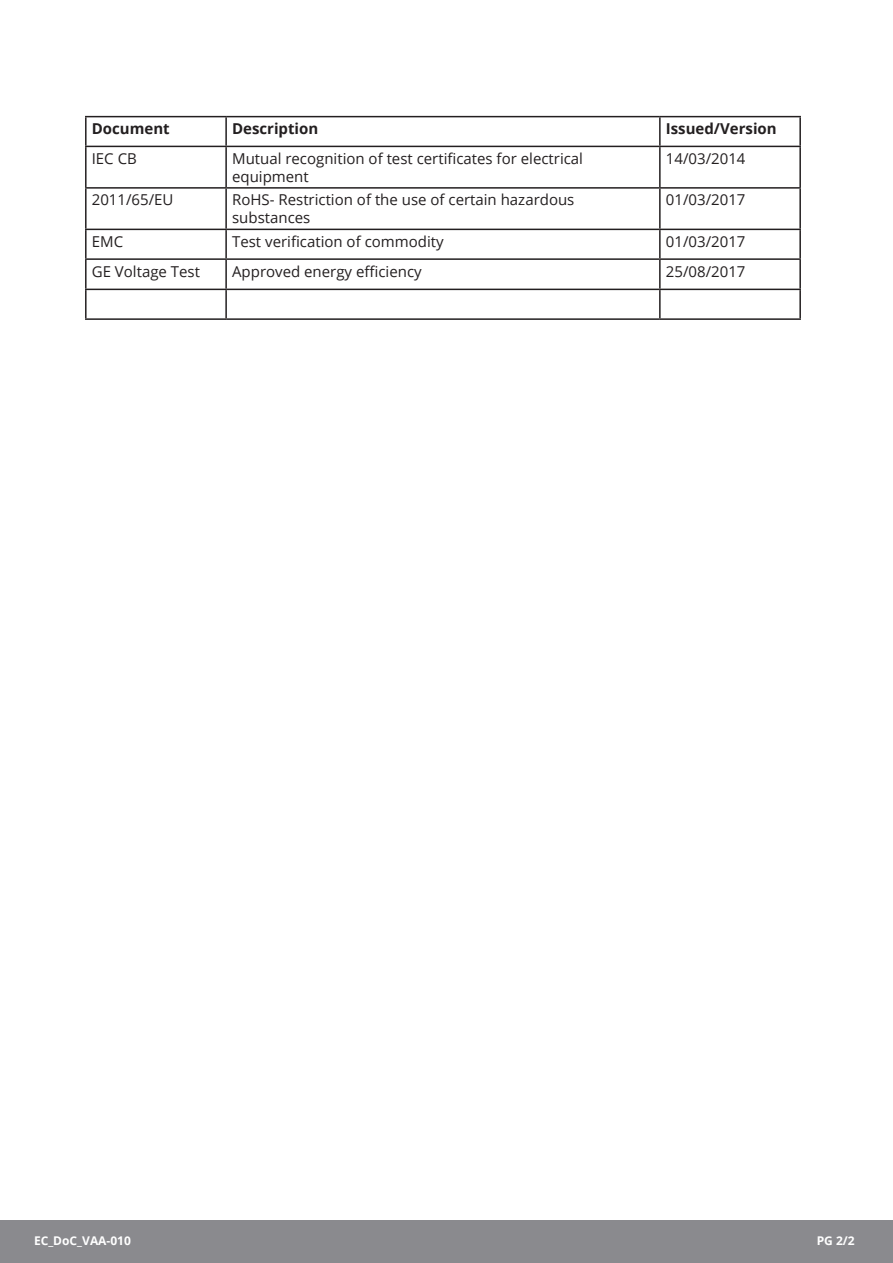
<style>
.page{position:relative;width:893px;height:1263px;background:#fff}
.page>*{position:absolute;margin:0;border:0;box-sizing:border-box;transform-origin:0 0}
.t1{font:15px/18px "Open Sans";color:#231f20}
.t2{font:700 15px "Open Sans";color:#231f20}
.t3{font:700 12px "Open Sans";color:#fff}
</style>
<div class="page">
<div style="left:0;top:1220px;width:893px;height:43px;background:#8a8a8e"></div>
<hr style="left:85px;top:116px;width:141px;height:1px;background:#231f20">
<hr style="left:85px;top:117px;width:2px;height:29px;background:#231f20">
<hr style="left:226px;top:116px;width:434px;height:1px;background:#231f20">
<hr style="left:225px;top:117px;width:2px;height:29px;background:#231f20">
<hr style="left:660px;top:116px;width:141px;height:1px;background:#231f20">
<hr style="left:659px;top:117px;width:2px;height:29px;background:#231f20">
<hr style="left:799px;top:117px;width:2px;height:29px;background:#231f20">
<hr style="left:85px;top:146px;width:141px;height:1px;background:#231f20">
<hr style="left:85px;top:147px;width:2px;height:40px;background:#231f20">
<hr style="left:226px;top:146px;width:434px;height:1px;background:#231f20">
<hr style="left:225px;top:147px;width:2px;height:40px;background:#231f20">
<hr style="left:660px;top:146px;width:141px;height:1px;background:#231f20">
<hr style="left:659px;top:147px;width:2px;height:40px;background:#231f20">
<hr style="left:799px;top:147px;width:2px;height:40px;background:#231f20">
<hr style="left:85px;top:187px;width:141px;height:2px;background:#231f20">
<hr style="left:85px;top:189px;width:2px;height:40px;background:#231f20">
<hr style="left:226px;top:187px;width:434px;height:2px;background:#231f20">
<hr style="left:225px;top:189px;width:2px;height:40px;background:#231f20">
<hr style="left:660px;top:187px;width:141px;height:2px;background:#231f20">
<hr style="left:659px;top:189px;width:2px;height:40px;background:#231f20">
<hr style="left:799px;top:189px;width:2px;height:40px;background:#231f20">
<hr style="left:85px;top:229px;width:141px;height:1px;background:#231f20">
<hr style="left:85px;top:230px;width:2px;height:28px;background:#231f20">
<hr style="left:226px;top:229px;width:434px;height:1px;background:#231f20">
<hr style="left:225px;top:230px;width:2px;height:28px;background:#231f20">
<hr style="left:660px;top:229px;width:141px;height:1px;background:#231f20">
<hr style="left:659px;top:230px;width:2px;height:28px;background:#231f20">
<hr style="left:799px;top:230px;width:2px;height:28px;background:#231f20">
<hr style="left:85px;top:258px;width:141px;height:2px;background:#231f20">
<hr style="left:85px;top:260px;width:2px;height:29px;background:#231f20">
<hr style="left:226px;top:258px;width:434px;height:2px;background:#231f20">
<hr style="left:225px;top:260px;width:2px;height:29px;background:#231f20">
<hr style="left:660px;top:258px;width:141px;height:2px;background:#231f20">
<hr style="left:659px;top:260px;width:2px;height:29px;background:#231f20">
<hr style="left:799px;top:260px;width:2px;height:29px;background:#231f20">
<hr style="left:85px;top:289px;width:141px;height:1px;background:#231f20">
<hr style="left:85px;top:290px;width:2px;height:28px;background:#231f20">
<hr style="left:226px;top:289px;width:434px;height:1px;background:#231f20">
<hr style="left:225px;top:290px;width:2px;height:28px;background:#231f20">
<hr style="left:660px;top:289px;width:141px;height:1px;background:#231f20">
<hr style="left:659px;top:290px;width:2px;height:28px;background:#231f20">
<hr style="left:799px;top:290px;width:2px;height:28px;background:#231f20">
<hr style="left:85px;top:318px;width:141px;height:2px;background:#231f20">
<hr style="left:226px;top:318px;width:434px;height:2px;background:#231f20">
<hr style="left:660px;top:318px;width:141px;height:2px;background:#231f20">
<p class="t2" style="left:92px;top:118px;width:79px">Document</p>
<p class="t2" style="left:232px;top:118px;width:88px">Description</p>
<p class="t2" style="left:666px;top:118px;width:112px">Issued/Version</p>
<p class="t1" style="left:92px;top:149px;width:47px">IEC CB</p>
<p class="t1" style="left:232px;top:149px;width:352px">Mutual recognition of test certificates for electrical equipment</p>
<p class="t1" style="left:666px;top:149px;width:81px">14/03/2014</p>
<p class="t1" style="left:92px;top:191px;width:83px">2011/65/EU</p>
<p class="t1" style="left:232px;top:191px;width:344px">RoHS- Restriction of the use of certain hazardous substances</p>
<p class="t1" style="left:666px;top:191px;width:81px">01/03/2017</p>
<p class="t1" style="left:92px;top:232px;width:33px">EMC</p>
<p class="t1" style="left:232px;top:232px;width:213px">Test verification of commodity</p>
<p class="t1" style="left:666px;top:232px;width:81px">01/03/2017</p>
<p class="t1" style="left:92px;top:262px;width:110px">GE Voltage Test</p>
<p class="t1" style="left:232px;top:262px;width:191px">Approved energy efficiency</p>
<p class="t1" style="left:666px;top:262px;width:81px">25/08/2017</p>
<p class="t3" style="left:34px;top:1232px;width:98px">EC_DoC_VAA-010</p>
<p class="t3" style="left:817px;top:1232px;width:40px">PG 2/2</p>
</div>
